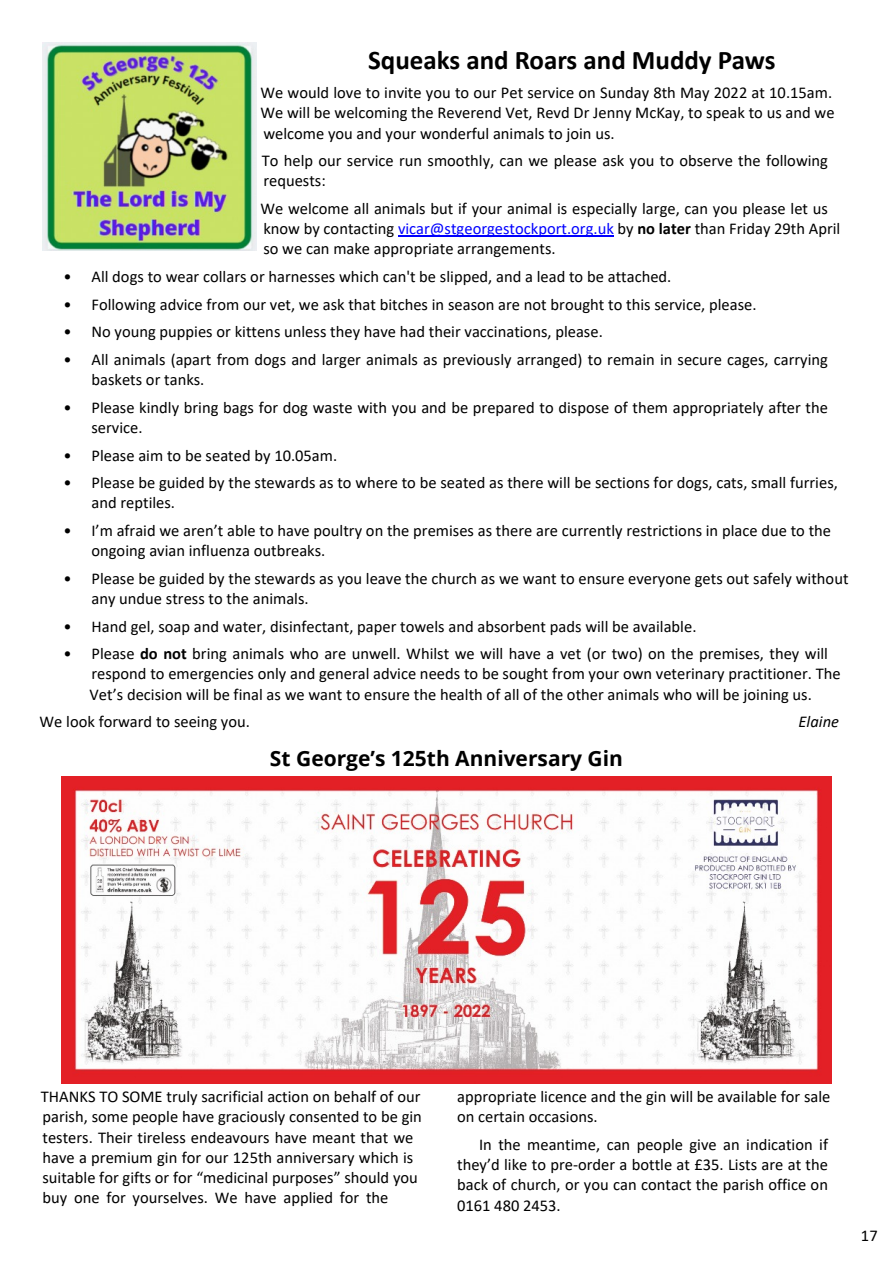
<style>
.page{position:relative;width:893px;height:1263px;background:#fff}
.page>*{position:absolute;margin:0;border:0;box-sizing:border-box;transform-origin:0 0}
.t1{font:700 27px "Calibri";color:#000}
.t2{font:700 21px "Open Sans";color:#000}
.t3{font:16.5px/20.1px "Calibri";color:#000}
.t4{font:italic 16.5px "Calibri";color:#000}
.s1{color:#00f}
.s2{font-weight:700}
</style>
<div class="page">
<hr style="left:398px;top:235px;width:216px;height:2px;background:#00f">
<img style="left:43px;top:43px;width:214px;height:208px">
<img style="left:61px;top:777px;width:771px;height:307px">
<h1 class="t1" style="left:368px;top:49px;width:409px">Squeaks and Roars and Muddy Paws</h1>
<p class="t3" style="left:260px;top:84px;width:576px">We would love to invite you to our Pet service on Sunday 8th May 2022 at 10.15am.<br>We will be welcoming the Reverend Vet, Revd Dr Jenny McKay, to speak to us and we welcome you and your wonderful animals to join us.</p>
<p class="t3" style="left:262px;top:152px;width:568px">To help our service run smoothly, can we please ask you to observe the following requests:</p>
<p class="t3" style="left:260px;top:200px;width:581px">We welcome all animals but if your animal is especially large, can you please let us know by contacting <span class="s1">vicar@stgeorgestockport.org.uk</span> by <span class="s2">no later</span> than Friday 29th April so we can make appropriate arrangements.</p>
<p class="t3" style="left:64px;top:268px;width:609px">• All dogs to wear collars or harnesses which can't be slipped, and a lead to be attached.</p>
<p class="t3" style="left:64px;top:295px;width:694px">• Following advice from our vet, we ask that bitches in season are not brought to this service, please.</p>
<p class="t3" style="left:64px;top:323px;width:541px">• No young puppies or kittens unless they have had their vaccinations, please.</p>
<p class="t3" style="left:91px;top:351px;width:738px;text-indent:-28px">• All animals (apart from dogs and larger animals as previously arranged) to remain in secure cages, carrying baskets or tanks.</p>
<p class="t3" style="left:91px;top:399px;width:738px;text-indent:-28px">• Please kindly bring bags for dog waste with you and be prepared to dispose of them appropriately after the service.</p>
<p class="t3" style="left:64px;top:446px;width:275px">• Please aim to be seated by 10.05am.</p>
<p class="t3" style="left:91px;top:474px;width:748px;text-indent:-28px">• Please be guided by the stewards as to where to be seated as there will be sections for dogs, cats, small furries, and reptiles.</p>
<p class="t3" style="left:91px;top:522px;width:741px;text-indent:-28px">• I’m afraid we aren’t able to have poultry on the premises as there are currently restrictions in place due to the ongoing avian influenza outbreaks.</p>
<p class="t3" style="left:91px;top:570px;width:759px;text-indent:-28px">• Please be guided by the stewards as you leave the church as we want to ensure everyone gets out safely without any undue stress to the animals.</p>
<p class="t3" style="left:64px;top:617px;width:634px">• Hand gel, soap and water, disinfectant, paper towels and absorbent pads will be available.</p>
<p class="t3" style="left:90px;top:645px;width:753px;text-indent:-26px">• Please <span class="s2">do not</span> bring animals who are unwell. Whilst we will have a vet (or two) on the premises, they will respond to emergencies only and general advice needs to be sought from your own veterinary practitioner. The<br>Vet’s decision will be final as we want to ensure the health of all of the other animals who will be joining us.</p>
<p class="t3" style="left:40px;top:713px;width:212px">We look forward to seeing you.</p>
<p class="t4" style="left:799px;top:715px;width:42px">Elaine</p>
<p class="t2" style="left:270px;top:750px;width:355px">St George’s 125th Anniversary Gin</p>
<p class="t3" style="left:41px;top:1088px;width:383px">THANKS TO SOME truly sacrificial action on behalf of our parish, some people have graciously consented to be gin testers. Their tireless endeavours have meant that we have a premium gin for our 125th anniversary which is suitable for gifts or for “medicinal purposes” should you buy one for yourselves. We have applied for the</p>
<p class="t3" style="left:457px;top:1088px;width:375px">appropriate licence and the gin will be available for sale on certain occasions.</p>
<p class="t3" style="left:457px;top:1136px;width:372px;text-align:justify;text-indent:22px">In the meantime, can people give an indication if they’d like to pre-order a bottle at £35. Lists are at the back of church, or you can contact the parish office on 0161 480 2453.</p>
<p class="t3" style="left:861px;top:1227px;width:18px">17</p>
</div>
